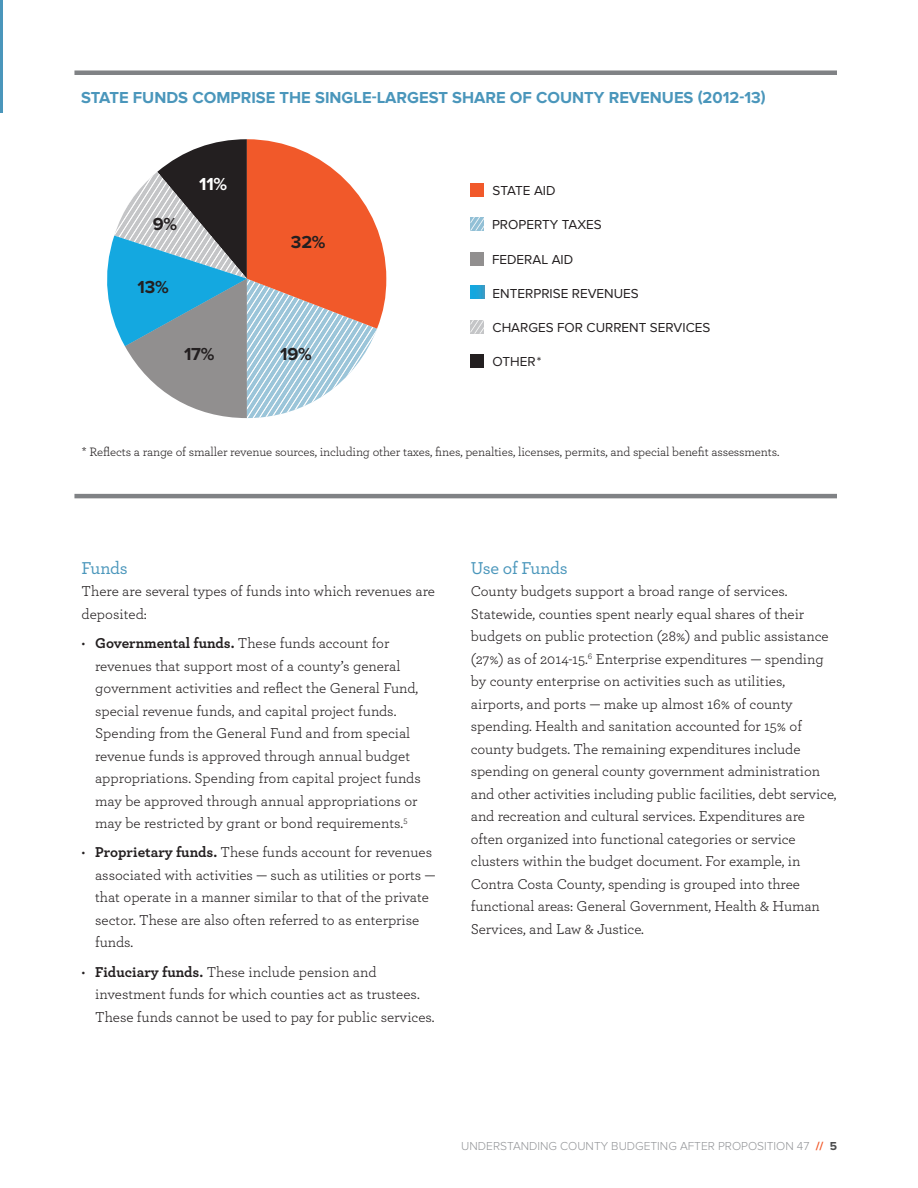
<style>
.page{position:relative;width:918px;height:1188px;background:#fff}
.page>*{position:absolute;margin:0;border:0;box-sizing:border-box;transform-origin:0 0}
.t1{font:500 18px "Archer";letter-spacing:-.02em;color:#4a96bb}
.t2{font:700 18px "Proxima Nova";letter-spacing:-.01em;color:#231f20}
.t3{font:700 18px "Proxima Nova";color:#fff}
.t4{font:700 16.5px "Proxima Nova";color:#4a96bb}
.t5{font:15px/22.5px "Archer";letter-spacing:-.005em;color:#231f20}
.t6{font:13.5px "Proxima Nova";color:#231f20}
.t7{font:12.75px "Archer";letter-spacing:-.01em;color:#231f20}
.t8{font:300 12px "Proxima Nova";color:#939598}
.s1{font-family:"Archer Bold LF"}
.s2{font-weight:700;color:#f1592a}
.s3{font-weight:700;color:#4b4c4d}
</style>
<div class="page">
<svg style="left:107px;top:139px;width:279px;height:279px"></svg>
<hr style="left:0;top:0;width:2px;height:112px;background:#4a96bb">
<div style="left:74px;top:70px;width:763px;height:5px;background:#808285"></div>
<hr style="left:74px;top:494px;width:763px;height:4px;background:#808285">
<div style="left:471px;top:184px;width:13px;height:13px;background:#f1592a"></div>
<svg style="left:471px;top:217px;width:13px;height:14px"></svg>
<div style="left:471px;top:252px;width:13px;height:14px;background:#918f8f"></div>
<svg style="left:471px;top:285px;width:13px;height:14px"></svg>
<svg style="left:471px;top:320px;width:13px;height:14px"></svg>
<div style="left:471px;top:354px;width:13px;height:14px;background:#231f20"></div>
<p class="t4" style="left:81px;top:88px;width:686px">STATE FUNDS COMPRISE THE SINGLE-LARGEST SHARE OF COUNTY REVENUES (2012-13)</p>
<p class="t2" style="left:153px;top:214px;width:26px">9%</p>
<p class="t2" style="left:138px;top:277px;width:33px">13%</p>
<p class="t3" style="left:199px;top:173px;width:30px">11%</p>
<p class="t2" style="left:291px;top:232px;width:36px">32%</p>
<p class="t2" style="left:184px;top:344px;width:32px">17%</p>
<p class="t2" style="left:280px;top:344px;width:33px">19%</p>
<p class="t6" style="left:493px;top:183px;width:65px">STATE AID</p>
<p class="t6" style="left:492px;top:217px;width:111px">PROPERTY TAXES</p>
<p class="t6" style="left:492px;top:252px;width:83px">FEDERAL AID</p>
<p class="t6" style="left:493px;top:286px;width:148px">ENTERPRISE REVENUES</p>
<p class="t6" style="left:493px;top:319px;width:219px">CHARGES FOR CURRENT SERVICES</p>
<p class="t6" style="left:493px;top:354px;width:50px">OTHER*</p>
<p class="t7" style="left:82px;top:443px;width:699px">* Reflects a range of smaller revenue sources, including other taxes, fines, penalties, licenses, permits, and special benefit assessments.</p>
<p class="t1" style="left:82px;top:555px;width:47px">Funds</p>
<p class="t5" style="left:82px;top:579px;width:355px">There are several types of funds into which revenues are deposited:</p>
<p class="t5" style="left:95px;top:631px;width:327px;text-indent:-14px">• <span class="s1">Governmental funds.</span> These funds account for revenues that support most of a county’s general government activities and reflect the General Fund, special revenue funds, and capital project funds.<br>Spending from the General Fund and from special revenue funds is approved through annual budget appropriations. Spending from capital project funds may be approved through annual appropriations or may be restricted by grant or bond requirements.<sup>5</sup></p>
<p class="t5" style="left:95px;top:840px;width:342px;text-indent:-13px">• <span class="s1">Proprietary funds.</span> These funds account for revenues associated with activities — such as utilities or ports — that operate in a manner similar to that of the private sector. These are also often referred to as enterprise funds.</p>
<p class="t5" style="left:95px;top:960px;width:341px;text-indent:-13px">• <span class="s1">Fiduciary funds.</span> These include pension and investment funds for which counties act as trustees.<br>These funds cannot be used to pay for public services.</p>
<p class="t1" style="left:471px;top:555px;width:98px">Use of Funds</p>
<p class="t5" style="left:471px;top:579px;width:367px">County budgets support a broad range of services.<br>Statewide, counties spent nearly equal shares of their budgets on public protection (28%) and public assistance (27%) as of 2014-15.<sup>6</sup> Enterprise expenditures — spending by county enterprise on activities such as utilities, airports, and ports — make up almost 16% of county spending. Health and sanitation accounted for 15% of county budgets. The remaining expenditures include spending on general county government administration and other activities including public facilities, debt service, and recreation and cultural services. Expenditures are often organized into functional categories or service clusters within the budget document. For example, in Contra Costa County, spending is grouped into three functional areas: General Government, Health &amp; Human Services, and Law &amp; Justice.</p>
<p class="t8" style="left:461px;top:1139px;width:377px">UNDERSTANDING COUNTY BUDGETING AFTER PROPOSITION 47 <span class="s2">//</span> <span class="s3">5</span></p>
</div>
